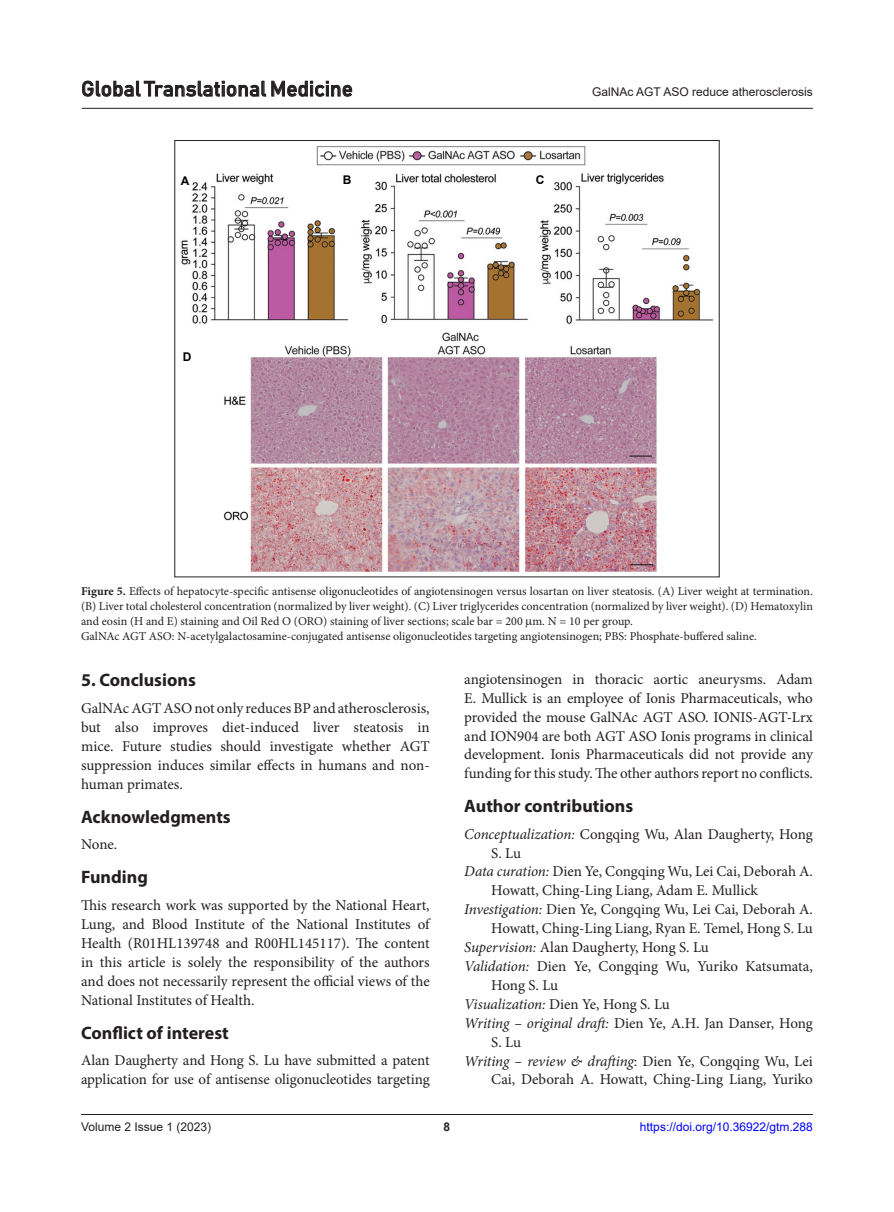
<style>
.page{position:relative;width:894px;height:1212px;background:#fff}
.page>*{position:absolute;margin:0;border:0;box-sizing:border-box;transform-origin:0 0}
.t1{font:21px "Bahnschrift";color:#231f20}
.t2{font:700 18px "Myriad Pro";color:#231f20}
.TXFL{font:15px/19px "Minion Pro";letter-spacing:-.005em;color:#231f20;text-align:justify}
.L{font:15px/18.9px "Minion Pro";letter-spacing:-.005em;color:#231f20}
.LL{font:15px/18.9px "Minion Pro";color:#231f20;text-align:right}
.FGC{font:12px/15px "Minion Pro";color:#231f20;text-align:justify}
.t3{font:12px "Arial";color:#231f20}
.t4{font:12px "Arial";color:#00f}
.LABEL{font:700 12px "Arial";color:#000}
.t5{font:700 12px "Arial";color:#231f20}
.s1{font-weight:700}
.s2{font-style:italic}
</style>
<div class="page">
<hr style="left:81px;top:1114px;width:731px;height:1px;background:#231f20">
<svg style="left:82px;top:80px;width:270px;height:17px"></svg>
<hr style="left:82px;top:108px;width:730px;height:1px;background:#231f20">
<img style="left:181px;top:146px;width:533px;height:426px">
<div style="left:179px;top:176px;width:12px;height:12px;background:#fff"></div>
<div style="left:181px;top:351px;width:13px;height:13px;background:#fff"></div>
<div style="left:341px;top:174px;width:12px;height:13px;background:#fff"></div>
<div style="left:533px;top:174px;width:13px;height:13px;background:#fff"></div>
<h1 class="t1" style="left:81px;top:75px;width:273px">Global Translational Medicine</h1>
<p class="t3" style="left:592px;top:83px;width:222px">GalNAc AGT ASO reduce atherosclerosis</p>
<p class="LABEL" style="left:181px;top:172px;width:10px">A</p>
<p class="LABEL" style="left:183px;top:348px;width:10px">D</p>
<p class="LABEL" style="left:343px;top:171px;width:10px">B</p>
<p class="LABEL" style="left:535px;top:171px;width:10px">C</p>
<p class="FGC" style="left:81px;top:583px;width:733px"><span class="s1">Figure 5.</span> Effects of hepatocyte-specific antisense oligonucleotides of angiotensinogen versus losartan on liver steatosis. (A) Liver weight at termination. (B) Liver total cholesterol concentration (normalized by liver weight). (C) Liver triglycerides concentration (normalized by liver weight). (D) Hematoxylin and eosin (H and E) staining and Oil Red O (ORO) staining of liver sections; scale bar = 200 m. N = 10 per group.</p>
<p class="FGC" style="left:81px;top:628px;width:677px">GalNAc AGT ASO: N-acetylgalactosamine-conjugated antisense oligonucleotides targeting angiotensinogen; PBS: Phosphate-buffered saline.</p>
<h1 class="t2" style="left:81px;top:669px;width:116px">5. Conclusions</h1>
<p class="TXFL" style="left:81px;top:699px;width:350px">GalNAc AGT ASO not only reduces BP and atherosclerosis, but also improves diet-induced liver steatosis in mice. Future studies should investigate whether AGT suppression induces similar effects in humans and non&shy;human primates.</p>
<h1 class="t2" style="left:81px;top:805px;width:151px">Acknowledgments</h1>
<p class="TXFL" style="left:81px;top:835px;width:38px">None.</p>
<h1 class="t2" style="left:81px;top:865px;width:68px">Funding</h1>
<p class="TXFL" style="left:81px;top:896px;width:350px">This research work was supported by the National Heart, Lung, and Blood Institute of the National Institutes of Health (R01HL139748 and R00HL145117). The content in this article is solely the responsibility of the authors and does not necessarily represent the official views of the National Institutes of Health.</p>
<h1 class="t2" style="left:81px;top:1021px;width:149px">Conflict of interest</h1>
<p class="TXFL" style="left:81px;top:1051px;width:350px">Alan Daugherty and Hong S. Lu have submitted a patent application for use of antisense oligonucleotides targeting</p>
<p class="TXFL" style="left:464px;top:670px;width:350px">angiotensinogen in thoracic aortic aneurysms. Adam E. Mullick is an employee of Ionis Pharmaceuticals, who provided the mouse GalNAc AGT ASO. IONIS-AGT-Lrx and ION904 are both AGT ASO Ionis programs in clinical development. Ionis Pharmaceuticals did not provide any funding for this study. The other authors report no conflicts.</p>
<h1 class="t2" style="left:464px;top:794px;width:170px">Author contributions</h1>
<p class="L" style="left:491px;top:824px;width:323px;text-indent:-27px"><span class="s2">Conceptualization:</span> Congqing Wu, Alan Daugherty, Hong<br>S. Lu</p>
<p class="L" style="left:491px;top:862px;width:323px;text-indent:-27px"><span class="s2">Data curation:</span> Dien Ye, Congqing Wu, Lei Cai, Deborah A.<br>Howatt, Ching-Ling Liang, Adam E. Mullick</p>
<p class="L" style="left:464px;top:900px;width:350px;text-align:right"><span class="s2">Investigation:</span> Dien Ye, Congqing Wu, Lei Cai, Deborah A.<br>Howatt, Ching-Ling Liang, Ryan E. Temel, Hong S. Lu</p>
<p class="L" style="left:464px;top:938px;width:246px"><span class="s2">Supervision:</span> Alan Daugherty, Hong S. Lu</p>
<p class="L" style="left:491px;top:957px;width:323px;text-indent:-27px"><span class="s2">Validation:</span> Dien Ye, Congqing Wu, Yuriko Katsumata,<br>Hong S. Lu</p>
<p class="L" style="left:464px;top:994px;width:207px"><span class="s2">Visualization:</span> Dien Ye, Hong S. Lu</p>
<p class="L" style="left:491px;top:1013px;width:323px;text-indent:-27px"><span class="s2">Writing – original draft:</span> Dien Ye, A.H. Jan Danser, Hong<br>S. Lu</p>
<p class="LL" style="left:464px;top:1051px;width:350px"><span class="s2">Writing – review &amp; drafting</span>: Dien Ye, Congqing Wu, Lei<br>Cai, Deborah A. Howatt, Ching-Ling Liang, Yuriko</p>
<p class="t3" style="left:81px;top:1118px;width:132px">Volume 2 Issue 1 (2023)</p>
<p class="t5" style="left:443px;top:1118px;width:8px">8</p>
<p class="t4" style="left:639px;top:1118px;width:174px">https://doi.org/10.36922/gtm.288</p>
</div>
